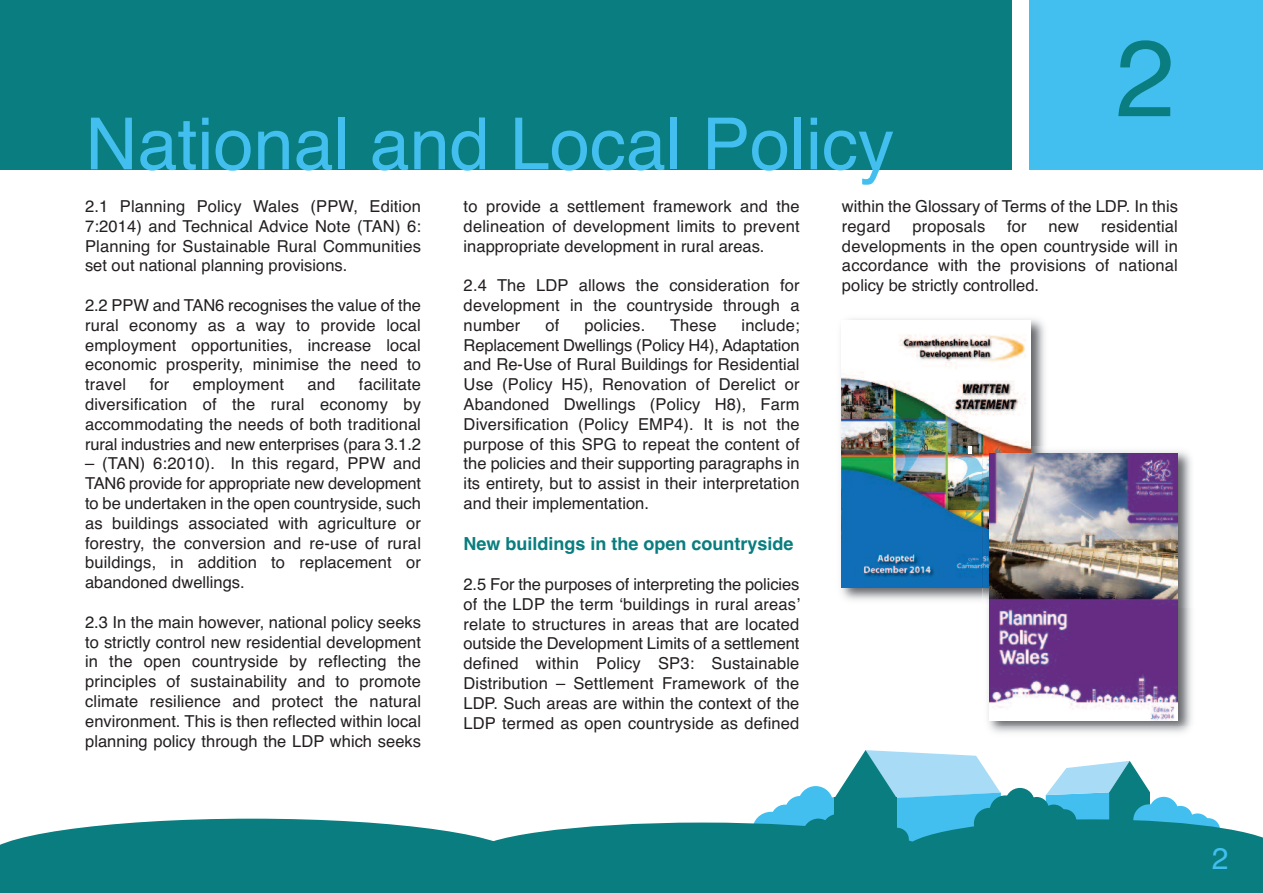
<style>
.page{position:relative;width:1263px;height:893px;background:#fff}
.page>*{position:absolute;margin:0;border:0;box-sizing:border-box;transform-origin:0 0}
.t1{font:108px "Helvetica";color:#097d7f}
.t2{font:72px "Helvetica";color:#42bfee}
.t3{font:30px "Helvetica";color:#42bfee}
.t4{font:700 18px "Helvetica";color:#097d7f}
.t5{font:16.5px/19.8px "Helvetica";letter-spacing:.005em;color:#231f20;text-align:justify}
</style>
<div class="page">
<div style="left:798px;top:786px;width:35px;height:35px;background:#42bfee;border-radius:50%"></div>
<div style="left:771px;top:805px;width:28px;height:28px;background:#42bfee;border-radius:50%"></div>
<div style="left:785px;top:796px;width:30px;height:30px;background:#42bfee;border-radius:50%"></div>
<div style="left:821px;top:797px;width:29px;height:29px;background:#42bfee;border-radius:50%"></div>
<div style="left:752px;top:812px;width:38px;height:37px;background:#42bfee;border-radius:50%"></div>
<svg style="left:834px;top:750px;width:429px;height:111px"></svg>
<div style="left:0;top:861px;width:1263px;height:32px;background:#097d7f"></div>
<div style="left:1005px;top:788px;width:29px;height:29px;background:#097d7f;border-radius:50%"></div>
<div style="left:1053px;top:809px;width:23px;height:24px;background:#097d7f;border-radius:50%"></div>
<div style="left:1022px;top:811px;width:25px;height:25px;background:#097d7f;border-radius:50%"></div>
<div style="left:1041px;top:805px;width:25px;height:25px;background:#097d7f;border-radius:50%"></div>
<div style="left:1024px;top:797px;width:25px;height:24px;background:#097d7f;border-radius:50%"></div>
<div style="left:989px;top:795px;width:32px;height:32px;background:#097d7f;border-radius:50%"></div>
<div style="left:1008px;top:803px;width:32px;height:31px;background:#097d7f;border-radius:50%"></div>
<div style="left:974px;top:808px;width:31px;height:31px;background:#097d7f;border-radius:50%"></div>
<div style="left:473px;top:822px;width:458px;height:64px;background:#097d7f;border-radius:50%"></div>
<div style="left:838px;top:806px;width:29px;height:30px;background:#097d7f;border-radius:50%"></div>
<div style="left:885px;top:828px;width:24px;height:23px;background:#097d7f;border-radius:50%"></div>
<div style="left:874px;top:823px;width:25px;height:25px;background:#097d7f;border-radius:50%"></div>
<div style="left:857px;top:815px;width:24px;height:25px;background:#097d7f;border-radius:50%"></div>
<div style="left:822px;top:814px;width:31px;height:31px;background:#097d7f;border-radius:50%"></div>
<svg style="left:0;top:819px;width:518px;height:42px"></svg>
<div style="left:803px;top:819px;width:31px;height:31px;background:#097d7f;border-radius:50%"></div>
<div style="left:0;top:0;width:1012px;height:169px;background:#097d7f"></div>
<div style="left:1030px;top:0;width:233px;height:170px;background:#42bfee"></div>
<img style="left:841px;top:319px;width:204px;height:281px">
<img style="left:842px;top:321px;width:189px;height:267px">
<svg style="left:967px;top:446px;width:4px;height:8px"></svg>
<img style="left:983px;top:446px;width:209px;height:287px">
<img style="left:989px;top:453px;width:189px;height:267px">
<h2 class="t2" style="left:85px;top:102px;width:810px">National and Local Policy</h2>
<h1 class="t1" style="left:1115px;top:16px;width:62px">2</h1>
<p class="t5" style="left:85px;top:196px;width:337px">2.1 Planning Policy Wales (PPW, Edition 7:2014) and Technical Advice Note (TAN) 6:<br>Planning for Sustainable Rural Communities set out national planning provisions.</p>
<p class="t5" style="left:85px;top:295px;width:337px">2.2 PPW and TAN6 recognises the value of the rural economy as a way to provide local employment opportunities, increase local economic prosperity, minimise the need to travel</p>
<p class="t5" style="left:85px;top:375px;width:337px;text-indent:274px">facilitate diversification of the rural economy by accommodating the needs of both traditional rural industries and new enterprises (para 3.1.2</p>
<p class="t5" style="left:85px;top:454px;width:337px">– (TAN) 6:2010). In this regard, PPW and TAN6 provide for appropriate new development to be undertaken in the open countryside, such as buildings associated with agriculture or forestry, the conversion and re-use of rural buildings, in addition to replacement or abandoned dwellings.</p>
<p class="t5" style="left:85px;top:612px;width:338px">2.3 In the main however, national policy seeks to strictly control new residential development in the open countryside by reflecting the principles of sustainability and to promote climate resilience and protect the natural environment. This is then reflected within local planning policy through the LDP which seeks</p>
<p class="t5" style="left:150px;top:375px;width:21px">for</p>
<p class="t5" style="left:193px;top:375px;width:93px">employment</p>
<p class="t5" style="left:308px;top:375px;width:29px">and</p>
<p class="t5" style="left:464px;top:196px;width:337px">to provide a settlement framework and the delineation of development limits to prevent inappropriate development in rural areas.</p>
<p class="t5" style="left:464px;top:276px;width:337px">2.4 The LDP allows the consideration for development in the countryside through a number</p>
<p class="t5" style="left:545px;top:315px;width:15px">of</p>
<p class="t5" style="left:584px;top:315px;width:62px">policies.</p>
<p class="t5" style="left:670px;top:315px;width:48px">These</p>
<p class="t5" style="left:464px;top:315px;width:337px;text-indent:278px">include; Replacement Dwellings (Policy H4), Adaptation and Re-Use of Rural Buildings for Residential Use (Policy H5), Renovation of Derelict or Abandoned Dwellings (Policy H8), Farm Diversification (Policy EMP4). It is not the purpose of this SPG to repeat the content of the policies and their supporting paragraphs in its entirety, but to assist in their interpretation and their implementation.</p>
<p class="t4" style="left:463px;top:533px;width:332px">New buildings in the open countryside</p>
<p class="t5" style="left:463px;top:574px;width:338px">2.5 For the purposes of interpreting the policies of the LDP the term ‘buildings in rural areas’ relate to structures in areas that are located outside the Development Limits of a settlement defined within Policy SP3: Sustainable Distribution – Settlement Framework of the LDP. Such areas are within the context of the LDP termed as open countryside as defined</p>
<p class="t5" style="left:842px;top:196px;width:337px">within the Glossary of Terms of the LDP. In this regard</p>
<p class="t5" style="left:912px;top:216px;width:74px">proposals</p>
<p class="t5" style="left:1007px;top:216px;width:21px">for</p>
<p class="t5" style="left:1048px;top:216px;width:32px">new</p>
<p class="t5" style="left:842px;top:216px;width:337px;text-indent:259px">residential developments in the open countryside will in accordance with the provisions of national policy be strictly controlled.</p>
<h3 class="t3" style="left:1212px;top:841px;width:18px">2</h3>
</div>
